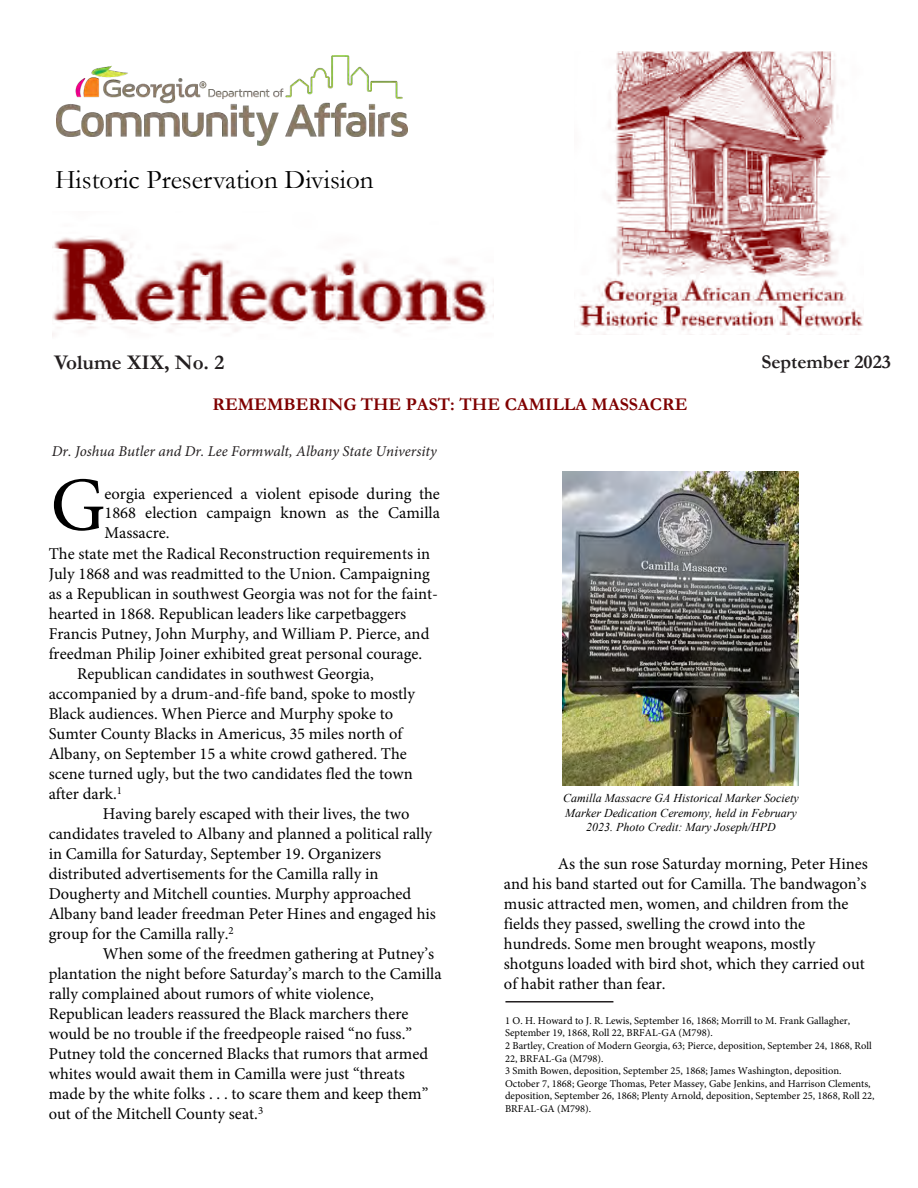
<style>
.page{position:relative;width:918px;height:1188px;background:#fff}
.page>*{position:absolute;margin:0;border:0;box-sizing:border-box;transform-origin:0 0}
.t1{font:76.35px "Minion Pro";color:#000}
.t2{font:27px "Garamond";color:#000}
.Headline{font:700 21px "Garamond";color:#231f20}
.Heading_1{font:700 19.5px "Garamond";color:#231f20}
.Headline-2{font:700 18px "Garamond";color:#7f0000}
.t3{font:16.5px/20px "Minion Pro";color:#000;text-align:justify}
.Headline-3{font:italic 15px "Minion Pro";color:#231f20}
.t4{font:italic 12px/14.4px "Times New Roman";color:#000;text-align:center}
.t5{font:10.5px/12.6px "Minion Pro";color:#000}
</style>
<div class="page">
<img style="left:579px;top:51px;width:285px;height:283px">
<img style="left:52px;top:236px;width:442px;height:100px">
<img style="left:57px;top:56px;width:351px;height:89px">
<hr style="left:505px;top:1001px;width:108px;height:2px;background:#231f20">
<img style="left:562px;top:471px;width:236px;height:315px">
<p class="t2" style="left:55px;top:161px;width:320px">Historic Preservation Division</p>
<p class="Headline" style="left:54px;top:348px;width:172px">Volume XIX, No. 2</p>
<p class="Headline-2" style="left:212px;top:392px;width:476px">REMEMBERING THE PAST: THE CAMILLA MASSACRE</p>
<p class="Headline-3" style="left:52px;top:441px;width:386px">Dr. Joshua Butler and Dr. Lee Formwalt, Albany State University</p>
<p class="t1" style="left:51px;top:454px;width:56px">G</p>
<p class="t3" style="left:104px;top:484px;width:337px">eorgia experienced a violent episode during the 1868 election campaign known as the Camilla Massacre.</p>
<p class="Heading_1" style="left:761px;top:349px;width:131px">September 2023</p>
<p class="t3" style="left:49px;top:543px;width:383px">The state met the Radical Reconstruction requirements in</p>
<p class="t3" style="left:49px;top:564px;width:383px">July 1868 and was readmitted to the Union. Campaigning</p>
<p class="t3" style="left:49px;top:584px;width:391px">as a Republican in southwest Georgia was not for the faint-</p>
<p class="t3" style="left:49px;top:604px;width:359px">hearted in 1868. Republican leaders like carpetbaggers</p>
<p class="t3" style="left:49px;top:624px;width:382px">Francis Putney, John Murphy, and William P. Pierce, and</p>
<p class="t3" style="left:49px;top:644px;width:375px">freedman Philip Joiner exhibited great personal courage.</p>
<p class="t3" style="left:77px;top:664px;width:298px">Republican candidates in southwest Georgia,</p>
<p class="t3" style="left:49px;top:684px;width:368px">accompanied by a drum-and-fife band, spoke to mostly</p>
<p class="t3" style="left:49px;top:704px;width:346px">Black audiences. When Pierce and Murphy spoke to</p>
<p class="t3" style="left:49px;top:724px;width:355px">Sumter County Blacks in Americus, 35 miles north of</p>
<p class="t3" style="left:49px;top:744px;width:360px">Albany, on September 15 a white crowd gathered. The</p>
<p class="t3" style="left:49px;top:764px;width:366px">scene turned ugly, but the two candidates fled the town</p>
<p class="t3" style="left:49px;top:784px;width:75px">after dark.<sup>1</sup></p>
<p class="t3" style="left:103px;top:804px;width:308px">Having barely escaped with their lives, the two</p>
<p class="t3" style="left:49px;top:824px;width:385px">candidates traveled to Albany and planned a political rally</p>
<p class="t3" style="left:49px;top:844px;width:334px">in Camilla for Saturday, September 19. Organizers</p>
<p class="t3" style="left:49px;top:864px;width:331px">distributed advertisements for the Camilla rally in</p>
<p class="t3" style="left:49px;top:884px;width:364px">Dougherty and Mitchell counties. Murphy approached</p>
<p class="t3" style="left:49px;top:904px;width:389px">Albany band leader freedman Peter Hines and engaged his</p>
<p class="t3" style="left:49px;top:924px;width:186px">group for the Camilla rally.<sup>2</sup></p>
<p class="t3" style="left:103px;top:944px;width:333px">When some of the freedmen gathering at Putney’s</p>
<p class="t3" style="left:49px;top:964px;width:394px">plantation the night before Saturday’s march to the Camilla</p>
<p class="t3" style="left:49px;top:984px;width:327px">rally complained about rumors of white violence,</p>
<p class="t3" style="left:49px;top:1004px;width:361px">Republican leaders reassured the Black marchers there</p>
<p class="t3" style="left:49px;top:1024px;width:365px">would be no trouble if the freedpeople raised “no fuss.”</p>
<p class="t3" style="left:49px;top:1044px;width:381px">Putney told the concerned Blacks that rumors that armed</p>
<p class="t3" style="left:49px;top:1064px;width:358px">whites would await them in Camilla were just “threats</p>
<p class="t3" style="left:49px;top:1084px;width:381px">made by the white folks . . . to scare them and keep them”</p>
<p class="t3" style="left:49px;top:1104px;width:216px">out of the Mitchell County seat.<sup>3</sup></p>
<p class="t4" style="left:563px;top:791px;width:237px">Camilla Massacre GA Historical Marker Society<br>Marker Dedication Ceremony, held in February<br>2023. Photo Credit: Mary Joseph/HPD</p>
<p class="t3" style="left:504px;top:854px;width:366px;text-align:left;text-indent:54px">As the sun rose Saturday morning, Peter Hines and his band started out for Camilla. The bandwagon’s music attracted men, women, and children from the fields they passed, swelling the crowd into the hundreds. Some men brought weapons, mostly shotguns loaded with bird shot, which they carried out of habit rather than fear.</p>
<p class="t5" style="left:505px;top:1014px;width:371px">1 O. H. Howard to J. R. Lewis, September 16, 1868; Morrill to M. Frank Gallagher, September 19, 1868, Roll 22, BRFAL-GA (M798).<br>2 Bartley, Creation of Modern Georgia, 63; Pierce, deposition, September 24, 1868, Roll 22, BRFAL-Ga (M798).<br>3 Smith Bowen, deposition, September 25, 1868; James Washington, deposition.<br>October 7, 1868; George Thomas, Peter Massey, Gabe Jenkins, and Harrison Clements, deposition, September 26, 1868; Plenty Arnold, deposition, September 25, 1868, Roll 22, BRFAL-GA (M798).</p>
</div>
